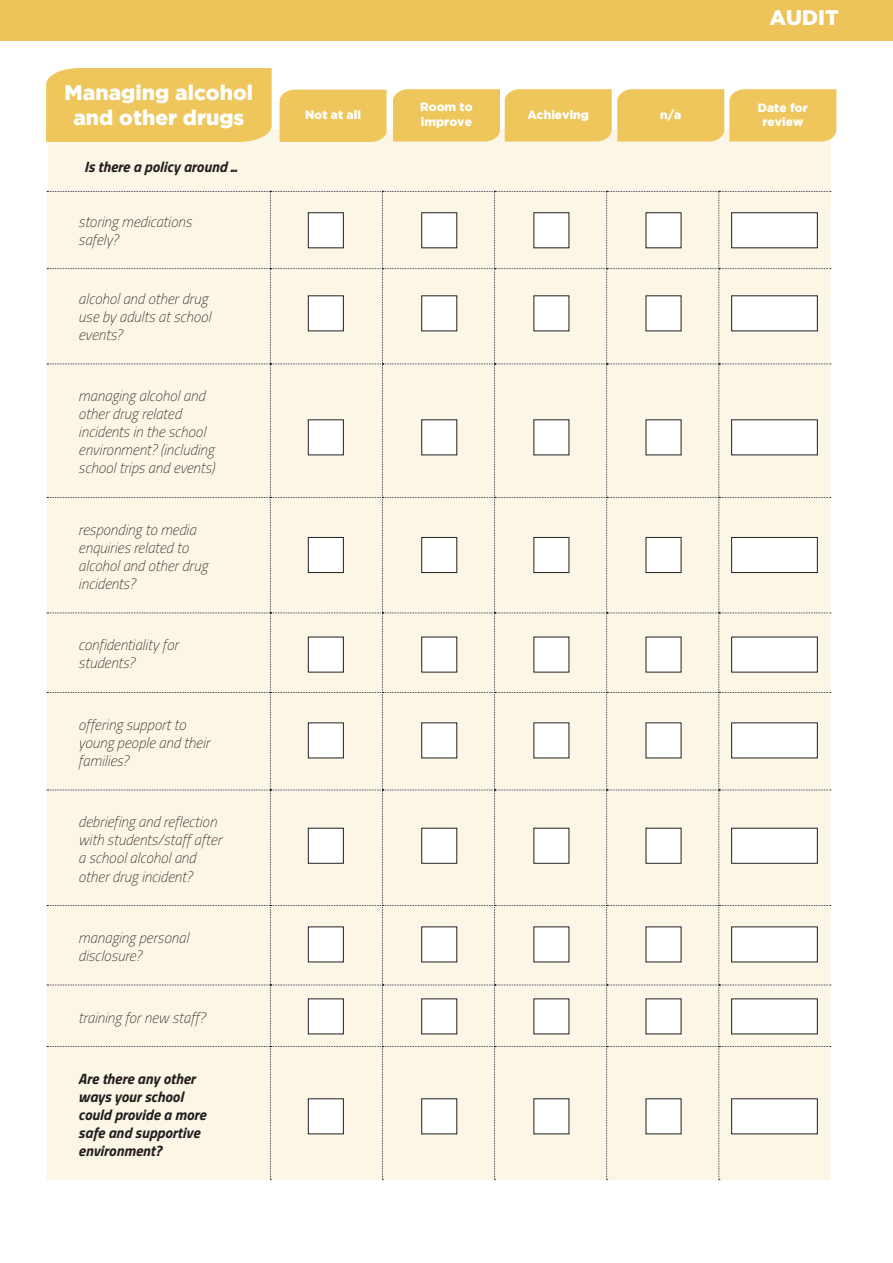
<style>
.page{position:relative;width:893px;height:1263px;background:#fff}
.page>*{position:absolute;margin:0;border:0;box-sizing:border-box;transform-origin:0 0}
.t1{font:900 21px/25.2px "Gotham";color:#fff;text-align:center}
.t2{font:italic 100 15px/18px "Titillium";color:#231f20}
.t3{font:italic 700 15px/18px "Titillium";color:#231f20}
.t4{font:900 12px/14.4px "Gotham";color:#fff;text-align:center}
</style>
<div class="page">
<div style="left:48px;top:129px;width:783px;height:79px;background:#fbf6e5"></div>
<div style="left:47px;top:191px;width:784px;height:989px;background:#fbf6e5"></div>
<div style="left:46px;top:68px;width:226px;height:74px;background:#eec65b"></div>
<div style="left:280px;top:90px;width:107px;height:52px;background:#eec65b"></div>
<svg style="left:393px;top:89px;width:443px;height:52px;background:#eec863"></svg>
<div style="left:308px;top:213px;width:35px;height:35px;background:#fff"></div>
<div style="left:308px;top:212px;width:36px;height:36px;border:1px solid #231f20"></div>
<div style="left:422px;top:213px;width:35px;height:35px;background:#fff"></div>
<div style="left:421px;top:212px;width:36px;height:36px;border:1px solid #231f20"></div>
<div style="left:534px;top:213px;width:35px;height:35px;background:#fff"></div>
<div style="left:646px;top:213px;width:35px;height:35px;background:#fff"></div>
<div style="left:732px;top:213px;width:85px;height:35px;background:#fff"></div>
<div style="left:731px;top:212px;width:87px;height:36px;border:1px solid #231f20"></div>
<div style="left:308px;top:296px;width:35px;height:35px;background:#fff"></div>
<div style="left:308px;top:295px;width:36px;height:36px;border:1px solid #231f20"></div>
<div style="left:422px;top:296px;width:35px;height:35px;background:#fff"></div>
<div style="left:534px;top:296px;width:35px;height:35px;background:#fff"></div>
<div style="left:646px;top:296px;width:35px;height:35px;background:#fff"></div>
<div style="left:732px;top:296px;width:85px;height:35px;background:#fff"></div>
<div style="left:308px;top:420px;width:35px;height:35px;background:#fff"></div>
<div style="left:308px;top:419px;width:36px;height:36px;border:1px solid #231f20"></div>
<div style="left:422px;top:420px;width:35px;height:35px;background:#fff"></div>
<div style="left:534px;top:420px;width:35px;height:35px;background:#fff"></div>
<div style="left:646px;top:420px;width:35px;height:35px;background:#fff"></div>
<div style="left:732px;top:420px;width:85px;height:35px;background:#fff"></div>
<div style="left:308px;top:537px;width:35px;height:35px;background:#fff"></div>
<div style="left:308px;top:537px;width:36px;height:36px;border:1px solid #231f20"></div>
<div style="left:422px;top:537px;width:35px;height:35px;background:#fff"></div>
<div style="left:421px;top:537px;width:36px;height:36px;border:1px solid #231f20"></div>
<div style="left:534px;top:537px;width:35px;height:35px;background:#fff"></div>
<div style="left:533px;top:537px;width:36px;height:36px;border:1px solid #231f20"></div>
<div style="left:646px;top:537px;width:35px;height:35px;background:#fff"></div>
<div style="left:646px;top:537px;width:35px;height:36px;border:1px solid #231f20"></div>
<div style="left:732px;top:537px;width:85px;height:35px;background:#fff"></div>
<div style="left:731px;top:537px;width:87px;height:36px;border:1px solid #231f20"></div>
<div style="left:308px;top:637px;width:35px;height:35px;background:#fff"></div>
<div style="left:308px;top:637px;width:36px;height:35px;border:1px solid #231f20"></div>
<div style="left:422px;top:637px;width:35px;height:35px;background:#fff"></div>
<div style="left:534px;top:637px;width:35px;height:35px;background:#fff"></div>
<div style="left:646px;top:637px;width:35px;height:35px;background:#fff"></div>
<div style="left:732px;top:637px;width:85px;height:35px;background:#fff"></div>
<div style="left:308px;top:723px;width:35px;height:35px;background:#fff"></div>
<div style="left:308px;top:722px;width:36px;height:36px;border:1px solid #231f20"></div>
<div style="left:422px;top:723px;width:35px;height:35px;background:#fff"></div>
<div style="left:534px;top:723px;width:35px;height:35px;background:#fff"></div>
<div style="left:646px;top:723px;width:35px;height:35px;background:#fff"></div>
<div style="left:732px;top:723px;width:85px;height:35px;background:#fff"></div>
<div style="left:308px;top:828px;width:35px;height:35px;background:#fff"></div>
<div style="left:308px;top:828px;width:36px;height:36px;border:1px solid #231f20"></div>
<div style="left:422px;top:828px;width:35px;height:35px;background:#fff"></div>
<div style="left:421px;top:828px;width:36px;height:36px;border:1px solid #231f20"></div>
<div style="left:534px;top:828px;width:35px;height:35px;background:#fff"></div>
<div style="left:646px;top:828px;width:35px;height:35px;background:#fff"></div>
<div style="left:732px;top:828px;width:85px;height:35px;background:#fff"></div>
<div style="left:731px;top:828px;width:87px;height:36px;border:1px solid #231f20"></div>
<div style="left:308px;top:927px;width:35px;height:35px;background:#fff"></div>
<div style="left:308px;top:926px;width:36px;height:36px;border:1px solid #231f20"></div>
<div style="left:422px;top:927px;width:35px;height:35px;background:#fff"></div>
<div style="left:534px;top:927px;width:35px;height:35px;background:#fff"></div>
<div style="left:646px;top:927px;width:35px;height:35px;background:#fff"></div>
<div style="left:732px;top:927px;width:85px;height:35px;background:#fff"></div>
<div style="left:308px;top:999px;width:35px;height:35px;background:#fff"></div>
<div style="left:308px;top:998px;width:36px;height:36px;border:1px solid #231f20"></div>
<div style="left:422px;top:999px;width:35px;height:35px;background:#fff"></div>
<div style="left:534px;top:999px;width:35px;height:35px;background:#fff"></div>
<div style="left:646px;top:999px;width:35px;height:35px;background:#fff"></div>
<div style="left:732px;top:999px;width:85px;height:35px;background:#fff"></div>
<div style="left:308px;top:1099px;width:35px;height:35px;background:#fff"></div>
<div style="left:308px;top:1098px;width:36px;height:36px;border:1px solid #231f20"></div>
<div style="left:422px;top:1099px;width:35px;height:35px;background:#fff"></div>
<div style="left:534px;top:1099px;width:35px;height:35px;background:#fff"></div>
<div style="left:646px;top:1099px;width:35px;height:35px;background:#fff"></div>
<div style="left:732px;top:1099px;width:85px;height:35px;background:#fff"></div>
<div style="left:731px;top:1098px;width:87px;height:36px;border:1px solid #231f20"></div>
<div style="left:0;top:0;width:893px;height:40px;background:#eec45a"></div>
<h1 class="t1" style="left:65px;top:80px;width:190px">Managing alcohol and other drugs</h1>
<p class="t3" style="left:84px;top:157px;width:155px">Is there a policy around ...</p>
<p class="t2" style="left:78px;top:212px;width:115px">storing medications safely?</p>
<p class="t2" style="left:78px;top:289px;width:134px">alcohol and other drug use by adults at school events?</p>
<p class="t2" style="left:78px;top:386px;width:138px">managing alcohol and other drug related incidents in the school environment? (including school trips and events)</p>
<p class="t2" style="left:78px;top:520px;width:131px">responding to media enquiries related to alcohol and other drug incidents?</p>
<p class="t2" style="left:78px;top:635px;width:102px">confidentiality for students?</p>
<p class="t2" style="left:78px;top:715px;width:133px">offering support to young people and their families?</p>
<p class="t2" style="left:78px;top:812px;width:145px">debriefing and reflection with students/staff after a school alcohol and other drug incident?</p>
<p class="t2" style="left:78px;top:928px;width:112px">managing personal disclosure?</p>
<p class="t2" style="left:78px;top:1007px;width:129px">training for new staff?</p>
<p class="t3" style="left:78px;top:1069px;width:129px">Are there any other ways your school could provide a more safe and supportive environment?</p>
<h1 class="t1" style="left:770px;top:4px;width:71px">AUDIT</h1>
<p class="t4" style="left:305px;top:107px;width:57px">Not at all</p>
<p class="t4" style="left:758px;top:100px;width:51px">Date for review</p>
<p class="t4" style="left:420px;top:100px;width:54px;text-align:left">Room to improve</p>
<p class="t4" style="left:527px;top:107px;width:63px">Achieving</p>
<p class="t4" style="left:660px;top:107px;width:23px">n/a</p>
</div>
